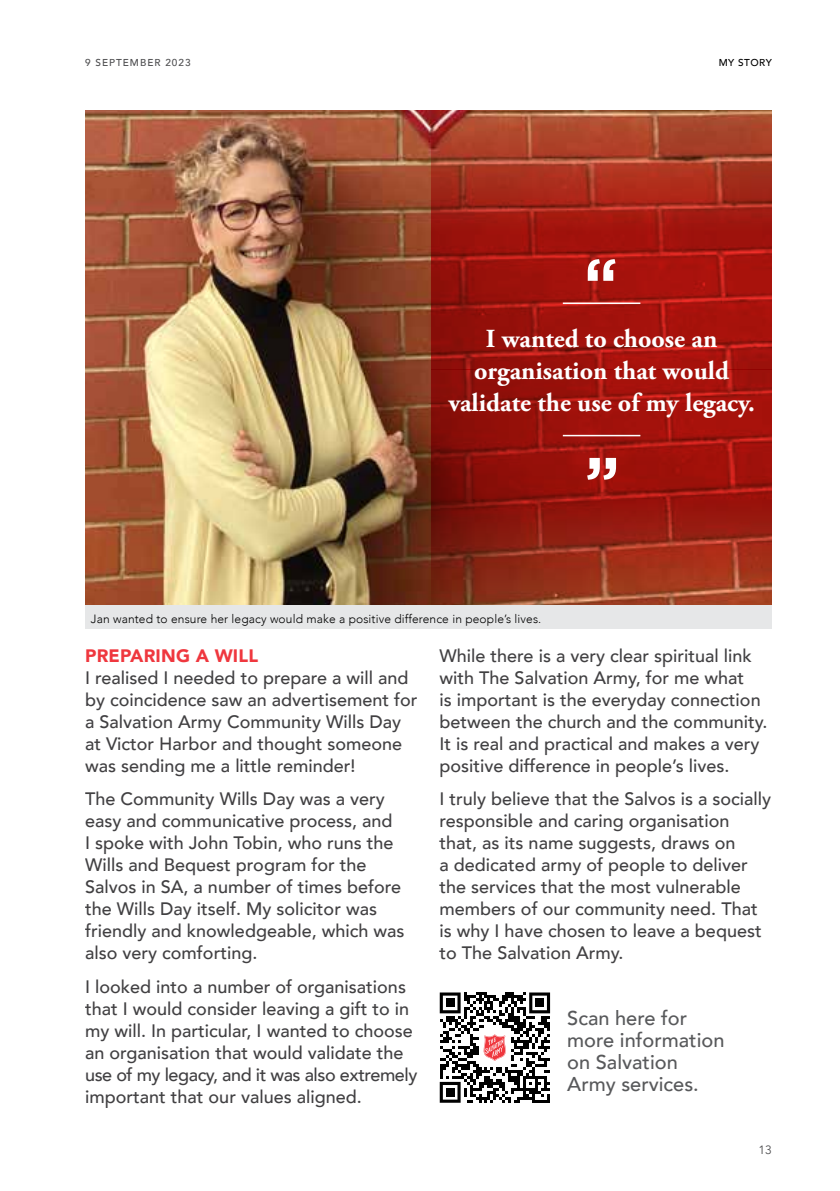
<style>
.page{position:relative;width:840px;height:1191px;background:#fff}
.page>*{position:absolute;margin:0;border:0;box-sizing:border-box;transform-origin:0 0}
.t1{font:700 26px/32px "Adobe Garamond Pro";color:#fff;text-align:center}
.t2{font:500 20px/22px "Avenir";color:#58595b}
.t3{font:500 18px/22px "Avenir";color:#414042}
.t4{font:900 18px "Avenir";letter-spacing:.01em;color:#ef373e}
.t5{font:300 12px "Avenir";letter-spacing:.01em;color:#000}
.t6{font:12px "Avenir";color:#4d4d4f}
.t7{font:500 10px "Avenir";letter-spacing:.1em;color:#4d4d4f}
.t8{font:500 10px "Avenir";letter-spacing:.05em;color:#000}
</style>
<div class="page">
<svg style="left:439px;top:992px;width:110px;height:110px"></svg>
<img style="left:85px;top:110px;width:346px;height:495px">
<svg style="left:431px;top:110px;width:340px;height:259px;background:#a42417"></svg>
<svg style="left:431px;top:369px;width:340px;height:236px;background:#961c11"></svg>
<div style="left:85px;top:605px;width:686px;height:23px;background:#e6e7e8"></div>
<svg style="left:587px;top:458px;width:28px;height:22px"></svg>
<hr style="left:562px;top:435px;width:78px;height:1px;background:#fff">
<hr style="left:562px;top:302px;width:78px;height:2px;background:#fff">
<svg style="left:587px;top:259px;width:28px;height:22px"></svg>
<p class="t7" style="left:85px;top:54px;width:26px">9 September</p>
<p class="t7" style="left:165px;top:54px;width:27px">2023</p>
<p class="t8" style="left:718px;top:54px;width:55px">MY STORY</p>
<h1 class="t1" style="left:448px;top:323px;width:308px">I wanted to choose an organisation that would validate the use of my legacy.</h1>
<p class="t5" style="left:91px;top:611px;width:452px">Jan wanted to ensure her legacy would make a positive difference in people’s lives.</p>
<p class="t4" style="left:85px;top:640px;width:174px">PREPARING A WILL</p>
<p class="t3" style="left:85px;top:665px;width:333px">I realised I needed to prepare a will and by coincidence saw an advertisement for a Salvation Army Community Wills Day at Victor Harbor and thought someone was sending me a little reminder!</p>
<p class="t3" style="left:85px;top:787px;width:321px">The Community Wills Day was a very easy and communicative process, and<br>I spoke with John Tobin, who runs the Wills and Bequest program for the Salvos in SA, a number of times before the Wills Day itself. My solicitor was friendly and knowledgeable, which was also very comforting.</p>
<p class="t3" style="left:85px;top:974px;width:333px">I looked into a number of organisations that I would consider leaving a gift to in my will. In particular, I wanted to choose an organisation that would validate the use of my legacy, and it was also extremely important that our values aligned.</p>
<p class="t3" style="left:439px;top:643px;width:329px">While there is a very clear spiritual link with The Salvation Army, for me what<br>is important is the everyday connection between the church and the community.<br>It is real and practical and makes a very positive difference in people’s lives.</p>
<p class="t3" style="left:439px;top:787px;width:333px">I truly believe that the Salvos is a socially responsible and caring organisation that, as its name suggests, draws on<br>a dedicated army of people to deliver the services that the most vulnerable members of our community need. That is why I have chosen to leave a bequest to The Salvation Army.</p>
<p class="t2" style="left:567px;top:1005px;width:159px">Scan here for more information on Salvation<br>Army services.</p>
<p class="t6" style="left:758px;top:1142px;width:15px">13</p>
</div>
